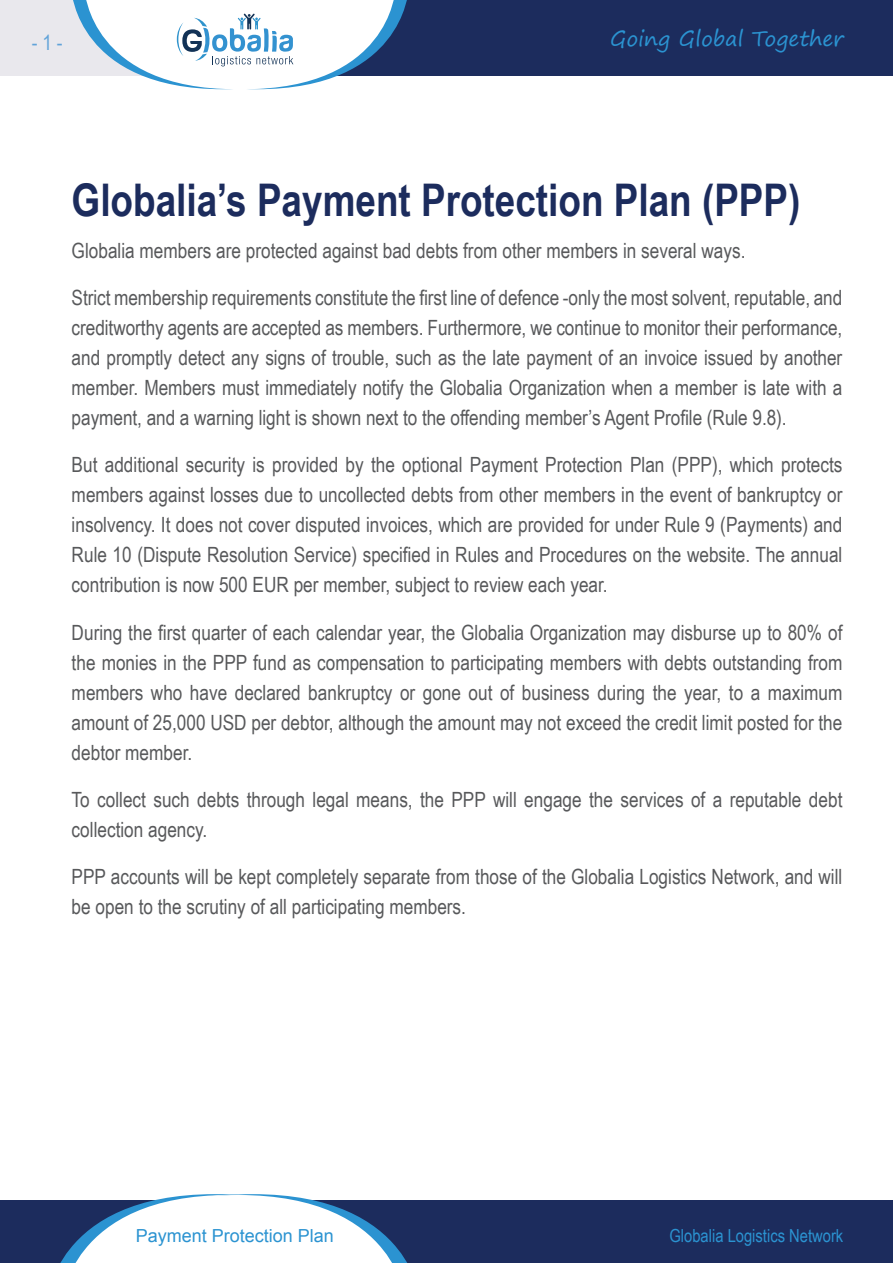
<style>
.page{position:relative;width:893px;height:1263px;background:#fff}
.page>*{position:absolute;margin:0;border:0;box-sizing:border-box;transform-origin:0 0}
.t1{font:700 45px "Arial Narrow";color:#1c2c5d}
.t2{font:21px/30px "Arial Narrow";color:#58595b;text-align:justify}
.t3{font:21px "Segoe Print";color:#2b93d1}
.t4{font:21px "Arial Narrow";color:#61a3d9}
.t5{font:18px "Arial Narrow";color:#2b93d1}
.t6{font:18px "Arial";color:#2b93d1}
</style>
<div class="page">
<div style="left:0;top:1200px;width:893px;height:63px;background:#1c2c5d"></div>
<div style="left:0;top:0;width:160px;height:76px;background:#e9e8ed"></div>
<div style="left:241px;top:0;width:652px;height:76px;background:#1c2c5d"></div>
<svg style="left:73px;top:0;width:334px;height:89px"></svg>
<svg style="left:60px;top:1194px;width:347px;height:69px"></svg>
<p class="t4" style="left:32px;top:27px;width:32px">- 1 -</p>
<p class="t3" style="left:610px;top:20px;width:235px">Going Global Together</p>
<h1 class="t1" style="left:72px;top:166px;width:730px">Globalia’s Payment Protection Plan (PPP)</h1>
<p class="t2" style="left:72px;top:235px;width:675px">Globalia members are protected against bad debts from other members in several ways.</p>
<p class="t2" style="left:72px;top:282px;width:772px">Strict membership requirements constitute the first line of defence -only the most solvent, reputable, and creditworthy agents are accepted as members. Furthermore, we continue to monitor their performance, and promptly detect any signs of trouble, such as the late payment of an invoice issued by another member. Members must immediately notify the Globalia Organization when a member is late with a payment, and a warning light is shown next to the offending member’s Agent Profile (Rule 9.8).</p>
<p class="t2" style="left:72px;top:449px;width:772px">But additional security is provided by the optional Payment Protection Plan (PPP), which protects members against losses due to uncollected debts from other members in the event of bankruptcy or insolvency. It does not cover disputed invoices, which are provided for under Rule 9 (Payments) and Rule 10 (Dispute Resolution Service) specified in Rules and Procedures on the website. The annual contribution is now 500 EUR per member, subject to review each year.</p>
<p class="t2" style="left:72px;top:616px;width:772px">During the first quarter of each calendar year, the Globalia Organization may disburse up to 80% of the monies in the PPP fund as compensation to participating members with debts outstanding from members who have declared bankruptcy or gone out of business during the year, to a maximum amount of 25,000 USD per debtor, although the amount may not exceed the credit limit posted for the debtor member.</p>
<p class="t2" style="left:72px;top:783px;width:772px">To collect such debts through legal means, the PPP will engage the services of a reputable debt collection agency.</p>
<p class="t2" style="left:72px;top:860px;width:772px">PPP accounts will be kept completely separate from those of the Globalia Logistics Network, and will be open to the scrutiny of all participating members.</p>
<p class="t6" style="left:136px;top:1224px;width:200px">Payment Protection Plan</p>
<p class="t5" style="left:669px;top:1223px;width:175px">Globalia Logistics Network</p>
</div>
